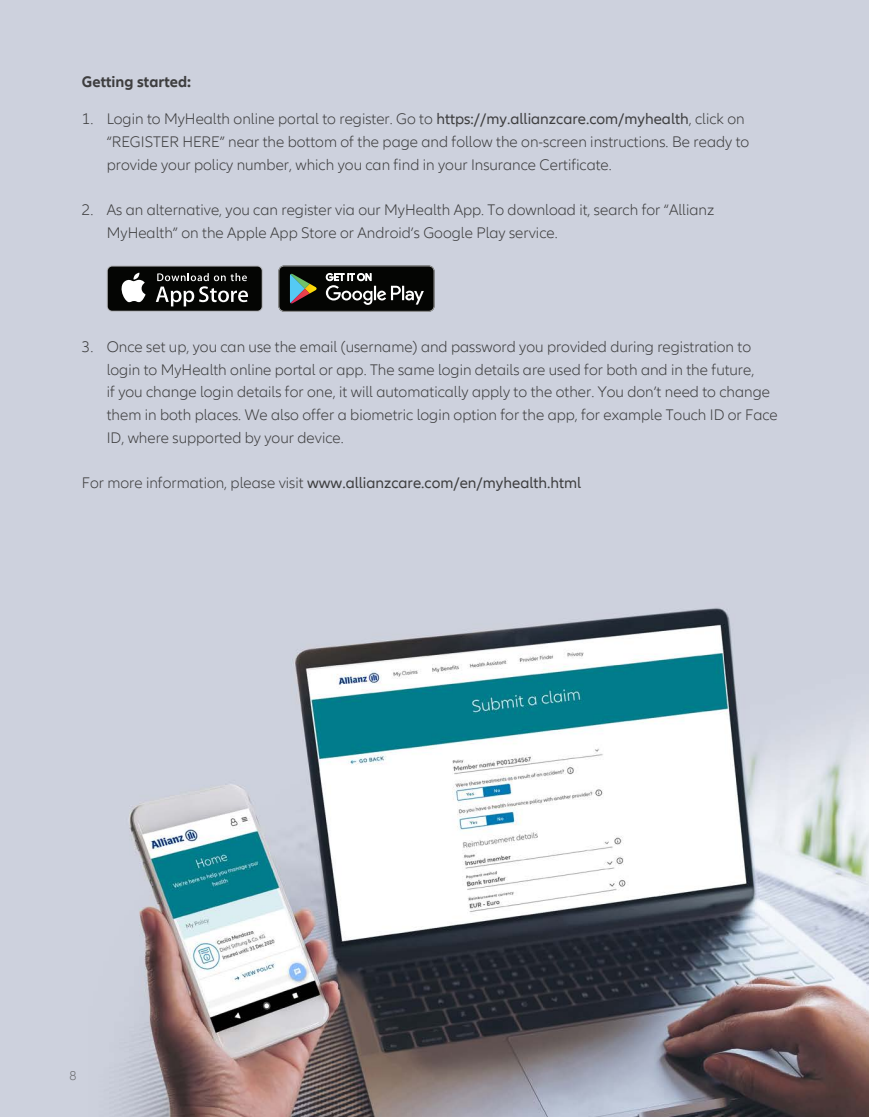
<style>
.page{position:relative;width:869px;height:1117px;background:#fff}
.page>*{position:absolute;margin:0;border:0;box-sizing:border-box;transform-origin:0 0}
.Normal_1{font:300 15.75px/22.8px "Allianz Neo";color:#3e3e3f}
.Normal_1-2{font:15.75px "Allianz Neo";color:#3e3e3f}
.Normal_1-3{font:700 15.75px "Allianz Neo";color:#3e3e3f}
.t1{font:300 13.12px "Allianz Neo";color:#6c6d70}
.s1{font-weight:400}
.s2{font-weight:300}
</style>
<div class="page">
<img style="left:0;top:0;width:868px;height:1116px">
<svg style="left:107px;top:265px;width:156px;height:47px"></svg>
<div style="left:108px;top:266px;width:153px;height:44px;background:#040503;border-radius:4px"></div>
<svg style="left:121px;top:273px;width:24px;height:29px"></svg>
<svg style="left:156px;top:273px;width:92px;height:33px"></svg>
<svg style="left:278px;top:265px;width:156px;height:47px;background:#303230"></svg>
<p class="Normal_1-3" style="left:82px;top:72px;width:111px">Getting started:</p>
<p class="Normal_1" style="left:107px;top:108px;width:643px;text-indent:-25px">1. Login to MyHealth online portal to register. Go to <span class="s1">https://my.allianzcare.com/myhealth</span>, click on “REGISTER HERE” near the bottom of the page and follow the on-screen instructions. Be ready to provide your policy number, which you can find in your Insurance Certificate.</p>
<p class="Normal_1" style="left:107px;top:199px;width:608px;text-indent:-25px">2. As an alternative, you can register via our MyHealth App. To download it, search for “Allianz<br>MyHealth” on the Apple App Store or Android’s Google Play service.</p>
<p class="Normal_1" style="left:107px;top:335px;width:672px;text-indent:-25px">3. Once set up, you can use the email (username) and password you provided during registration to login to MyHealth online portal or app. The same login details are used for both and in the future,<br>if you change login details for one, it will automatically apply to the other. You don’t need to change them in both places. We also offer a biometric login option for the app, for example Touch ID or Face ID, where supported by your device.</p>
<p class="Normal_1-2" style="left:82px;top:474px;width:500px"><span class="s2">For more information, please visit</span> www.allianzcare.com/en/myhealth.html</p>
<p class="t1" style="left:69px;top:1067px;width:9px">8</p>
</div>
